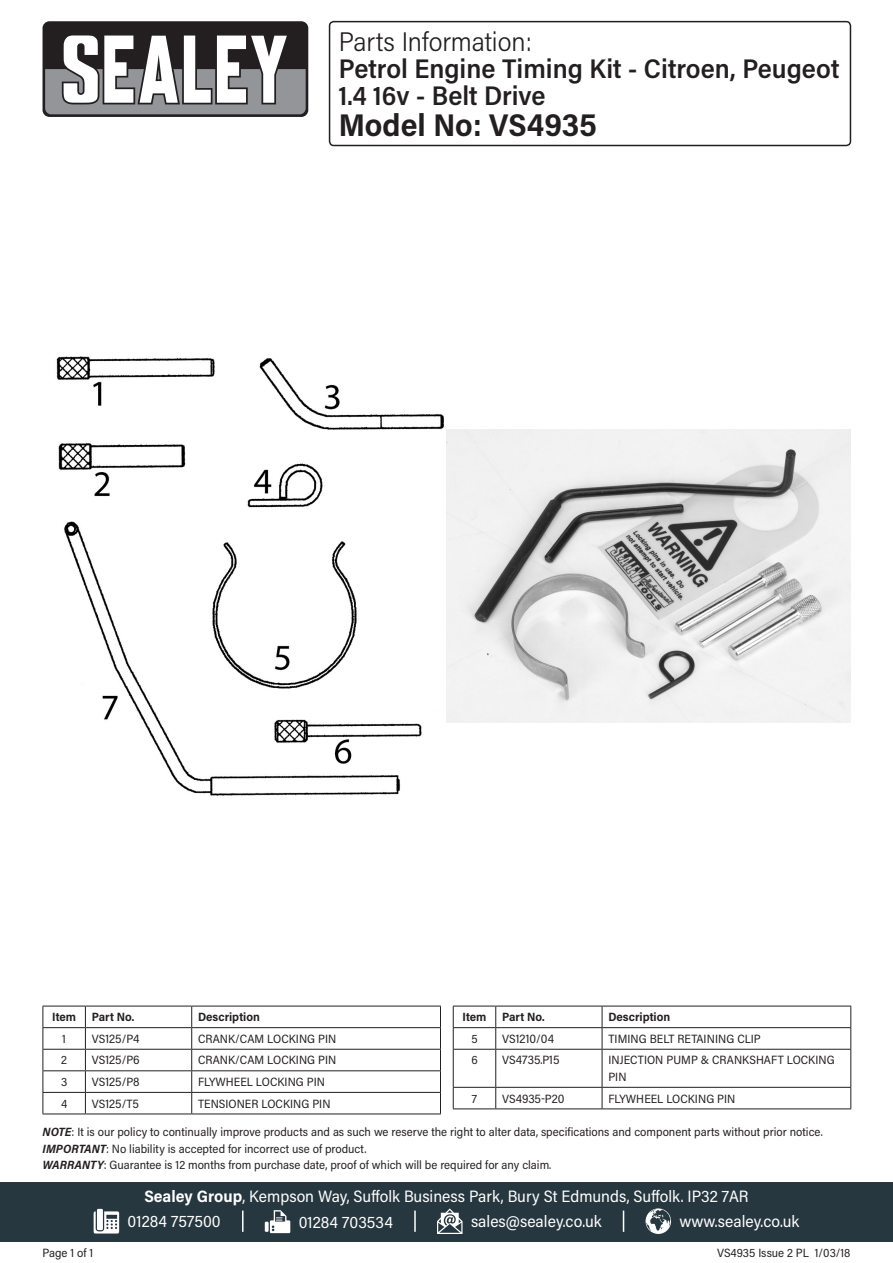
<style>
.page{position:relative;width:893px;height:1263px;background:#fff}
.page>*{position:absolute;margin:0;border:0;box-sizing:border-box;transform-origin:0 0}
.Model_Number{font:700 31.5px "Acumin Pro Semi Cond";color:#231f20}
.Product_Description{font:600 27px/27px "Acumin Pro Semi Cond";color:#231f20}
.Parts_Information{font:300 27px "Acumin Pro Semi Cond";color:#231f20}
.Address{font:16.5px "Acumin Pro Semi Cond";color:#fff}
.Contact_Info{font:16.5px "Acumin Pro Semi Cond";color:#fff}
.Disclaimer{font:12px "Acumin Pro Semi Cond";color:#231f20}
.Table_Body{font:12px/16.5px "Acumin Pro Semi Cond";letter-spacing:.005em;color:#231f20}
.Part_No__Body{font:12px "Acumin Pro Semi Cond";color:#231f20}
.Part_Description_HDR{font:700 12px "Acumin Pro Semi Cond";color:#231f20}
.Document_Info{font:12px "Acumin Pro Semi Cond";color:#231f20}
.Item_HDR{font:700 12px "Acumin Pro Semi Cond";letter-spacing:-.005em;color:#231f20}
.Item_Body{font:12px "Acumin Pro Semi Cond";color:#231f20}
.s1{font-weight:700;font-style:italic}
.s2{font-weight:700}
</style>
<div class="page">
<div style="left:43px;top:21px;width:265px;height:96px;background:#231f20;border-radius:7px"></div>
<svg style="left:45px;top:35px;width:261px;height:79px"></svg>
<div style="left:0;top:1182px;width:893px;height:60px;background:#27373f"></div>
<svg style="left:94px;top:1211px;width:25px;height:22px"></svg>
<div style="left:97px;top:1209px;width:6px;height:21px;background:#fff"></div>
<svg style="left:265px;top:1222px;width:4px;height:10px"></svg>
<svg style="left:270px;top:1210px;width:20px;height:23px"></svg>
<svg style="left:437px;top:1208px;width:25px;height:26px"></svg>
<svg style="left:645px;top:1208px;width:26px;height:26px"></svg>
<hr style="left:242px;top:1210px;width:2px;height:22px;background:#fff">
<svg style="left:623px;top:1210px;width:1px;height:22px"></svg>
<hr style="left:414px;top:1210px;width:2px;height:22px;background:#fff">
<div style="left:329px;top:21px;width:522px;height:125px;border:2px solid #231f20;border-radius:4px"></div>
<hr style="left:43px;top:1006px;width:42px;height:1px;background:#231f20">
<hr style="left:85px;top:1006px;width:107px;height:1px;background:#231f20">
<hr style="left:192px;top:1006px;width:249px;height:1px;background:#231f20">
<hr style="left:43px;top:1027px;width:42px;height:1px;background:#231f20">
<hr style="left:85px;top:1027px;width:107px;height:1px;background:#231f20">
<hr style="left:192px;top:1027px;width:249px;height:1px;background:#231f20">
<hr style="left:43px;top:1049px;width:42px;height:1px;background:#231f20">
<hr style="left:85px;top:1049px;width:107px;height:1px;background:#231f20">
<hr style="left:192px;top:1049px;width:249px;height:1px;background:#231f20">
<hr style="left:43px;top:1070px;width:42px;height:1px;background:#231f20">
<hr style="left:85px;top:1070px;width:107px;height:1px;background:#231f20">
<hr style="left:192px;top:1070px;width:249px;height:1px;background:#231f20">
<hr style="left:43px;top:1092px;width:42px;height:1px;background:#231f20">
<svg style="left:43px;top:1006px;width:1px;height:107px"></svg>
<hr style="left:85px;top:1092px;width:107px;height:1px;background:#231f20">
<svg style="left:85px;top:1006px;width:1px;height:107px"></svg>
<hr style="left:192px;top:1092px;width:249px;height:1px;background:#231f20">
<svg style="left:191px;top:1006px;width:1px;height:107px"></svg>
<svg style="left:440px;top:1006px;width:1px;height:107px"></svg>
<hr style="left:43px;top:1113px;width:42px;height:1px;background:#231f20">
<hr style="left:85px;top:1113px;width:107px;height:1px;background:#231f20">
<hr style="left:192px;top:1113px;width:249px;height:1px;background:#231f20">
<hr style="left:453px;top:1006px;width:43px;height:1px;background:#231f20">
<hr style="left:496px;top:1006px;width:106px;height:1px;background:#231f20">
<hr style="left:602px;top:1006px;width:249px;height:1px;background:#231f20">
<hr style="left:453px;top:1027px;width:43px;height:1px;background:#231f20">
<svg style="left:453px;top:1006px;width:1px;height:43px"></svg>
<hr style="left:496px;top:1027px;width:106px;height:1px;background:#231f20">
<svg style="left:495px;top:1006px;width:1px;height:43px"></svg>
<hr style="left:602px;top:1027px;width:249px;height:1px;background:#231f20">
<svg style="left:602px;top:1006px;width:1px;height:43px"></svg>
<svg style="left:850px;top:1006px;width:1px;height:43px"></svg>
<hr style="left:453px;top:1049px;width:43px;height:1px;background:#231f20">
<hr style="left:453px;top:1049px;width:1px;height:38px;background:#231f20">
<hr style="left:496px;top:1049px;width:106px;height:1px;background:#231f20">
<hr style="left:495px;top:1049px;width:1px;height:38px;background:#231f20">
<hr style="left:602px;top:1049px;width:249px;height:1px;background:#231f20">
<hr style="left:602px;top:1049px;width:1px;height:38px;background:#231f20">
<hr style="left:850px;top:1049px;width:1px;height:38px;background:#231f20">
<hr style="left:453px;top:1087px;width:43px;height:1px;background:#231f20">
<svg style="left:453px;top:1088px;width:1px;height:20px"></svg>
<hr style="left:496px;top:1087px;width:106px;height:1px;background:#231f20">
<svg style="left:495px;top:1088px;width:1px;height:20px"></svg>
<hr style="left:602px;top:1087px;width:249px;height:1px;background:#231f20">
<svg style="left:602px;top:1088px;width:1px;height:20px"></svg>
<svg style="left:850px;top:1088px;width:1px;height:20px"></svg>
<hr style="left:453px;top:1108px;width:43px;height:1px;background:#231f20">
<hr style="left:496px;top:1108px;width:106px;height:1px;background:#231f20">
<hr style="left:602px;top:1108px;width:249px;height:1px;background:#231f20">
<img style="left:56px;top:356px;width:388px;height:440px">
<img style="left:446px;top:429px;width:404px;height:294px">
<p class="Parts_Information" style="left:339px;top:23px;width:195px">Parts Information:</p>
<p class="Product_Description" style="left:339px;top:54px;width:502px">Petrol Engine Timing Kit - Citroen, Peugeot<br>1.4 16v - Belt Drive</p>
<p class="Model_Number" style="left:339px;top:103px;width:260px">Model No: VS4935</p>
<p class="Item_HDR" style="left:52px;top:1009px;width:25px">Item</p>
<p class="Part_Description_HDR" style="left:92px;top:1009px;width:44px">Part No.</p>
<p class="Part_Description_HDR" style="left:198px;top:1009px;width:63px">Description</p>
<p class="Item_Body" style="left:62px;top:1030px;width:5px">1</p>
<p class="Part_No__Body" style="left:92px;top:1030px;width:49px">VS125/P4</p>
<p class="Table_Body" style="left:198px;top:1030px;width:140px">CRANK/CAM LOCKING PIN</p>
<p class="Item_Body" style="left:61px;top:1052px;width:7px">2</p>
<p class="Part_No__Body" style="left:92px;top:1052px;width:49px">VS125/P6</p>
<p class="Table_Body" style="left:198px;top:1051px;width:140px">CRANK/CAM LOCKING PIN</p>
<p class="Item_Body" style="left:61px;top:1073px;width:8px">3</p>
<p class="Part_No__Body" style="left:92px;top:1073px;width:49px">VS125/P8</p>
<p class="Table_Body" style="left:198px;top:1073px;width:128px">FLYWHEEL LOCKING PIN</p>
<p class="Item_Body" style="left:61px;top:1095px;width:8px">4</p>
<p class="Part_No__Body" style="left:92px;top:1095px;width:49px">VS125/T5</p>
<p class="Table_Body" style="left:198px;top:1095px;width:134px">TENSIONER LOCKING PIN</p>
<p class="Item_HDR" style="left:463px;top:1009px;width:25px">Item</p>
<p class="Part_Description_HDR" style="left:502px;top:1009px;width:44px">Part No.</p>
<p class="Part_Description_HDR" style="left:608px;top:1009px;width:63px">Description</p>
<p class="Item_Body" style="left:471px;top:1030px;width:8px">5</p>
<p class="Part_No__Body" style="left:502px;top:1030px;width:53px">VS1210/04</p>
<p class="Table_Body" style="left:608px;top:1030px;width:154px">TIMING BELT RETAINING CLIP</p>
<p class="Item_Body" style="left:471px;top:1052px;width:8px">6</p>
<p class="Part_No__Body" style="left:502px;top:1052px;width:59px">VS4735.P15</p>
<p class="Table_Body" style="left:608px;top:1051px;width:228px">INJECTION PUMP &amp; CRANKSHAFT LOCKING<br>PIN</p>
<p class="Item_Body" style="left:472px;top:1090px;width:7px">7</p>
<p class="Part_No__Body" style="left:502px;top:1090px;width:64px">VS4935-P20</p>
<p class="Table_Body" style="left:608px;top:1089px;width:128px">FLYWHEEL LOCKING PIN</p>
<p class="Disclaimer" style="left:43px;top:1124px;width:782px"><span class="s1">NOTE</span>: It is our policy to continually improve products and as such we reserve the right to alter data, specifications and component parts without prior notice.</p>
<p class="Disclaimer" style="left:43px;top:1140px;width:326px"><span class="s1">IMPORTANT</span>: No liability is accepted for incorrect use of product.</p>
<p class="Disclaimer" style="left:43px;top:1157px;width:510px"><span class="s1">WARRANTY</span>: Guarantee is 12 months from purchase date, proof of which will be required for any claim.</p>
<p class="Document_Info" style="left:43px;top:1244px;width:52px">Page 1 of 1</p>
<p class="Address" style="left:144px;top:1185px;width:606px"><span class="s2">Sealey Group</span>, Kempson Way, Suffolk Business Park, Bury St Edmunds, Suffolk. IP32 7AR</p>
<p class="Contact_Info" style="left:128px;top:1210px;width:95px">01284 757500</p>
<p class="Contact_Info" style="left:299px;top:1210px;width:96px">01284 703534</p>
<p class="Contact_Info" style="left:471px;top:1210px;width:132px">sales@sealey.co.uk</p>
<p class="Contact_Info" style="left:680px;top:1210px;width:121px">www.sealey.co.uk</p>
<p class="Document_Info" style="left:717px;top:1244px;width:135px">VS4935 Issue 2 PL 1/03/18</p>
</div>
